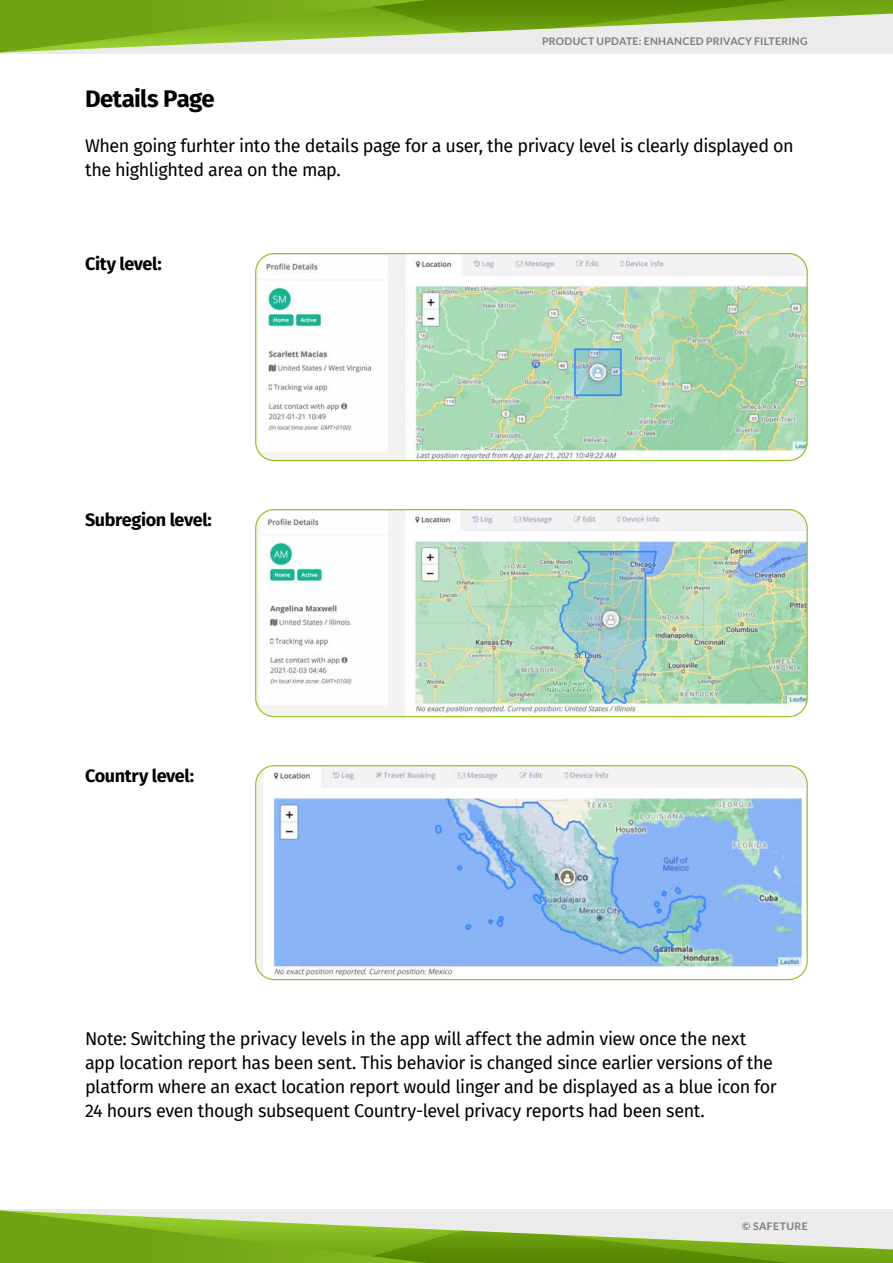
<style>
.page{position:relative;width:893px;height:1263px;background:#fff}
.page>*{position:absolute;margin:0;border:0;box-sizing:border-box;transform-origin:0 0}
.t1{font:700 24px "Fira Sans";letter-spacing:-.03em;color:#000}
.t2{font:18px/24px "Fira Sans";letter-spacing:-.025em;color:#000}
.t3{font:700 18px "Fira Sans";letter-spacing:-.025em;color:#000}
.t4{font:700 10.5px "Lato";letter-spacing:.02em;color:#7c7c7c}
.t5{font:700 10.5px "Lato";letter-spacing:.04em;color:#7c7c7c}
</style>
<div class="page">
<svg style="left:0;top:0;width:893px;height:53px;background:#9fbf64"></svg>
<svg style="left:0;top:1210px;width:893px;height:53px;background:#9fbf64"></svg>
<img style="left:257px;top:511px;width:549px;height:206px">
<div style="left:255px;top:509px;width:553px;height:208px;border:1px solid #90bc21;border-radius:19px"></div>
<img style="left:257px;top:767px;width:549px;height:210px">
<div style="left:255px;top:765px;width:553px;height:215px;border:1px solid #90bc21;border-radius:19px"></div>
<img style="left:257px;top:255px;width:549px;height:205px">
<div style="left:255px;top:253px;width:553px;height:208px;border:1px solid #90bc21;border-radius:19px"></div>
<h1 class="t1" style="left:85px;top:79px;width:131px">Details Page</h1>
<p class="t4" style="left:542px;top:35px;width:267px">PRODUCT UPDATE: ENHANCED PRIVACY FILTERING</p>
<p class="t2" style="left:85px;top:133px;width:710px">When going furhter into the details page for a user, the privacy level is clearly displayed on the highlighted area on the map.</p>
<p class="t3" style="left:85px;top:248px;width:78px">City level:</p>
<p class="t3" style="left:85px;top:504px;width:128px">Subregion level:</p>
<p class="t3" style="left:85px;top:760px;width:111px">Country level:</p>
<p class="t2" style="left:85px;top:1026px;width:693px">Note: Switching the privacy levels in the app will affect the admin view once the next app location report has been sent. This behavior is changed since earlier versions of the platform where an exact location report would linger and be displayed as a blue icon for 24 hours even though subsequent Country-level privacy reports had been sent.</p>
<p class="t5" style="left:742px;top:1220px;width:67px">© SAFETURE</p>
</div>
